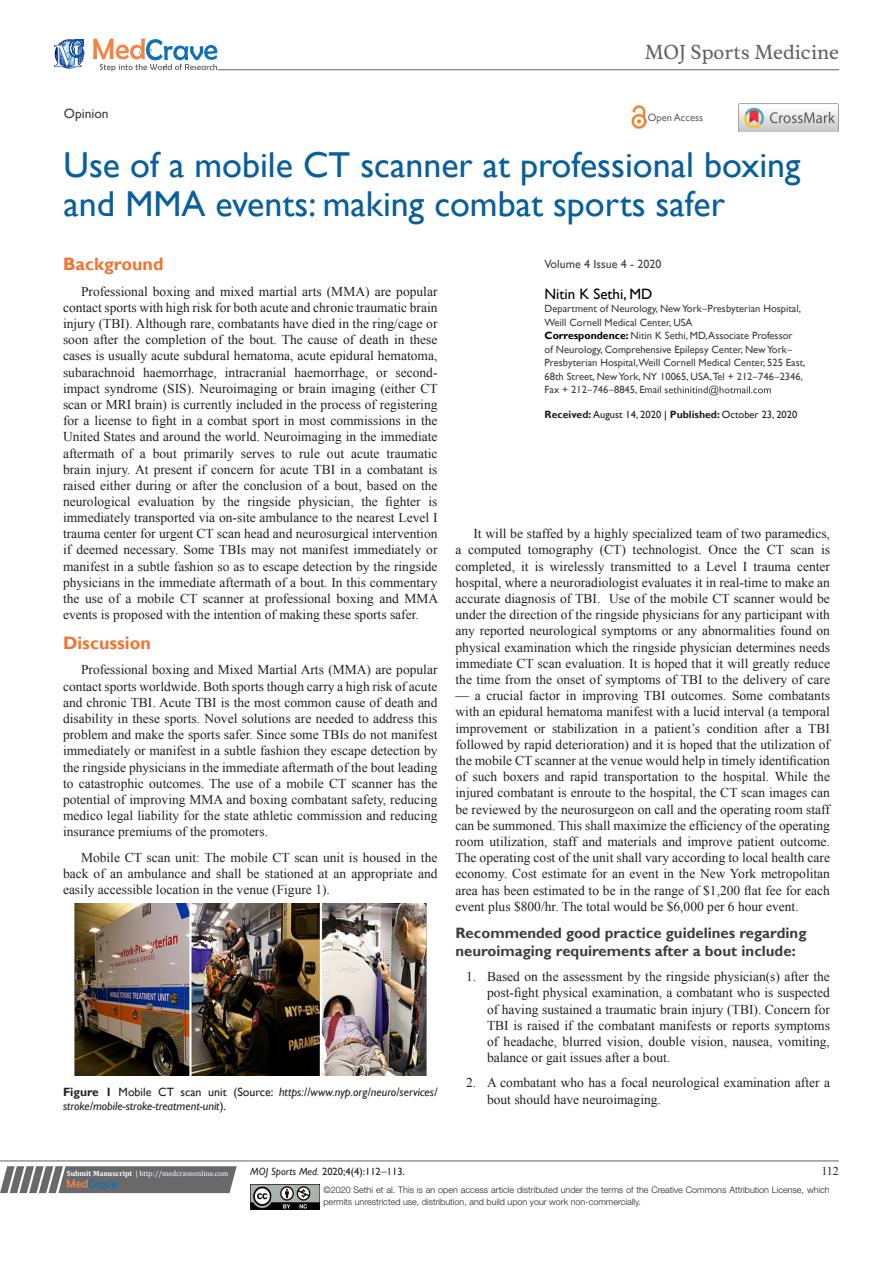
<style>
.page{position:relative;width:893px;height:1263px;background:#fff}
.page>*{position:absolute;margin:0;border:0;box-sizing:border-box;transform-origin:0 0}
.t1{font:36px/39px "Gill Sans";color:#085f9c}
.t2{font:18.6px "Musee";color:#636366}
.t3{font:700 18px "Gill Sans";color:#f37331}
.t4{font:700 15px/18px "Gill Sans";color:#3e3e3f}
.t5{font:15px "Gill Sans";color:#000}
.t6{font:13.5px/16.2px "Times New Roman";color:#231f20;text-align:justify}
.t7{font:13.5px "Gill Sans";color:#3e3e3f}
.t8{font:italic 12px/14.4px "Gill Sans";color:#231f20}
.t9{font:12px "Gill Sans";color:#3e3e3f}
.t10{font:12px "Times New Roman";color:#231f20}
.t11{font:10.5px/13.5px "Gill Sans";color:#3e3e3f}
.t12{font:10.5px "Gill Sans";color:#231f20}
.t13{font:10.5px "Gill Sans";color:#636366}
.t14{font:300 9px/12px "Helvetica Neue LT Std";color:#231f20}
.t15{font:7.5px "Cambria";color:#fff}
.s1{font-family:"Cambria Math"}
.s2{font-weight:700;color:#000}
.s3{font-weight:700}
.s4{color:#000}
.s5{font-weight:700;font-style:normal}
.s6{font-style:normal}
.s7{font-style:italic}
.s8{font-family:"Times New Roman";font-size:12px}
</style>
<div class="page">
<svg style="left:0;top:1166px;width:237px;height:27px;background:#78787a"></svg>
<hr style="left:0;top:1161px;width:839px;height:1px;background:#626465">
<img style="left:250px;top:1185px;width:69px;height:24px">
<svg style="left:665px;top:386px;width:106px;height:9px"></svg>
<svg style="left:54px;top:39px;width:30px;height:30px"></svg>
<svg style="left:93px;top:38px;width:124px;height:33px"></svg>
<hr style="left:218px;top:70px;width:621px;height:1px;background:#626465">
<img style="left:631px;top:105px;width:16px;height:24px">
<img style="left:739px;top:104px;width:99px;height:28px">
<img style="left:75px;top:903px;width:351px;height:173px">
<p class="t2" style="left:645px;top:41px;width:196px">MOJ Sports Medicine</p>
<p class="t7" style="left:64px;top:105px;width:46px">Opinion</p>
<p class="t13" style="left:648px;top:112px;width:57px">Open Access</p>
<p class="t1" style="left:64px;top:146px;width:738px">Use of a mobile CT scanner at professional boxing and MMA events: making combat sports safer</p>
<p class="t9" style="left:545px;top:257px;width:118px">Volume 4 Issue 4 - 2020</p>
<p class="t5" style="left:545px;top:285px;width:109px">Nitin K Sethi, MD</p>
<p class="t11" style="left:545px;top:302px;width:258px">Department of Neurology, New York<span class="s1">‒</span>Presbyterian Hospital,<br>Weill Cornell Medical Center, USA</p>
<p class="t11" style="left:545px;top:329px;width:262px"><span class="s2">Correspondence:</span> Nitin K Sethi, MD, Associate Professor<br>of Neurology, Comprehensive Epilepsy Center, New York<span class="s1">‒ </span>Presbyterian Hospital,Weill Cornell Medical Center, 525 East, 68th Street, New York, NY 10065, USA,Tel + 212<span class="s1">‒</span>746<span class="s1">‒</span>2346, Fax + 212<span class="s1">‒</span>746<span class="s1">‒</span>8845, Email</p>
<p class="t12" style="left:545px;top:409px;width:254px"><span class="s3">Received:</span> August 14, 2020 <span class="s4">|</span> <span class="s3">Published:</span> October 23, 2020</p>
<p class="t3" style="left:63px;top:253px;width:102px">Background</p>
<p class="t6" style="left:63px;top:283px;width:376px;text-indent:18px">Professional boxing and mixed martial arts (MMA) are popular contact sports with high risk for both acute and chronic traumatic brain injury (TBI). Although rare, combatants have died in the ring/cage or soon after the completion of the bout. The cause of death in these cases is usually acute subdural hematoma, acute epidural hematoma, subarachnoid haemorrhage, intracranial haemorrhage, or second&shy;impact syndrome (SIS). Neuroimaging or brain imaging (either CT scan or MRI brain) is currently included in the process of registering for a license to fight in a combat sport in most commissions in the United States and around the world. Neuroimaging in the immediate aftermath of a bout primarily serves to rule out acute traumatic brain injury. At present if concern for acute TBI in a combatant is raised either during or after the conclusion of a bout, based on the neurological evaluation by the ringside physician, the fighter is immediately transported via on-site ambulance to the nearest Level I</p>
<p class="t6" style="left:63px;top:525px;width:377px">trauma center for urgent CT scan head and neurosurgical intervention if deemed necessary. Some TBIs may not manifest immediately or manifest in a subtle fashion so as to escape detection by the ringside physicians in the immediate aftermath of a bout. In this commentary the use of a mobile CT scanner at professional boxing and MMA events is proposed with the intention of making these sports safer.</p>
<p class="t3" style="left:63px;top:632px;width:89px">Discussion</p>
<p class="t6" style="left:63px;top:662px;width:376px;text-indent:18px">Professional boxing and Mixed Martial Arts (MMA) are popular contact sports worldwide. Both sports though carry a high risk of acute and chronic TBI. Acute TBI is the most common cause of death and disability in these sports. Novel solutions are needed to address this problem and make the sports safer. Since some TBIs do not manifest immediately or manifest in a subtle fashion they escape detection by the ringside physicians in the immediate aftermath of the bout leading to catastrophic outcomes. The use of a mobile CT scanner has the potential of improving MMA and boxing combatant safety, reducing medico legal liability for the state athletic commission and reducing insurance premiums of the promoters.</p>
<p class="t6" style="left:63px;top:849px;width:376px;text-indent:18px">Mobile CT scan unit: The mobile CT scan unit is housed in the back of an ambulance and shall be stationed at an appropriate and easily accessible location in the venue (Figure 1).</p>
<p class="t8" style="left:63px;top:1085px;width:376px"><span class="s5">Figure 1</span> <span class="s6">Mobile CT scan unit (Source:</span> https://www.nyp.org/neuro/services/ stroke/mobile-stroke-treatment-unit<span class="s6">).</span></p>
<p class="t6" style="left:455px;top:525px;width:376px;text-indent:18px">It will be staffed by a highly specialized team of two paramedics, a computed tomography (CT) technologist. Once the CT scan is completed, it is wirelessly transmitted to a Level I trauma center hospital, where a neuroradiologist evaluates it in real-time to make an accurate diagnosis of TBI. Use of the mobile CT scanner would be under the direction of the ringside physicians for any participant with any reported neurological symptoms or any abnormalities found on physical examination which the ringside physician determines needs immediate CT scan evaluation. It is hoped that it will greatly reduce the time from the onset of symptoms of TBI to the delivery of care</p>
<p class="t6" style="left:455px;top:687px;width:376px">— a crucial factor in improving TBI outcomes. Some combatants with an epidural hematoma manifest with a lucid interval (a temporal improvement or stabilization in a patient’s condition after a TBI followed by rapid deterioration) and it is hoped that the utilization of the mobile CT scanner at the venue would help in timely identification of such boxers and rapid transportation to the hospital. While the injured combatant is enroute to the hospital, the CT scan images can be reviewed by the neurosurgeon on call and the operating room staff can be summoned. This shall maximize the efficiency of the operating room utilization, staff and materials and improve patient outcome.<br>The operating cost of the unit shall vary according to local health care economy. Cost estimate for an event in the New York metropolitan area has been estimated to be in the range of $1,200 flat fee for each event plus $800/hr. The total would be $6,000 per 6 hour event.</p>
<p class="t4" style="left:455px;top:924px;width:352px">Recommended good practice guidelines regarding neuroimaging requirements after a bout include:</p>
<p class="t6" style="left:487px;top:968px;width:344px;text-indent:-21px">1. Based on the assessment by the ringside physician(s) after the post-fight physical examination, a combatant who is suspected of having sustained a traumatic brain injury (TBI). Concern for TBI is raised if the combatant manifests or reports symptoms of headache, blurred vision, double vision, nausea, vomiting, balance or gait issues after a bout.</p>
<p class="t6" style="left:487px;top:1074px;width:344px;text-indent:-21px">2. A combatant who has a focal neurological examination after a bout should have neuroimaging.</p>
<p class="t15" style="left:67px;top:1169px;width:163px"><span class="s3">Submit Manuscript</span> | http://medcraveonline.com</p>
<p class="t12" style="left:250px;top:1165px;width:156px"><span class="s7">MOJ Sports Med.</span> 2020;4(4):112<span class="s8">‒</span>113.</p>
<p class="t10" style="left:821px;top:1163px;width:19px">112</p>
<p class="t14" style="left:323px;top:1183px;width:508px">©2020 Sethi et al. This is an open access article distributed under the terms of the Creative Commons Attribution License, which permits unrestricted use, distribution, and build upon your work non-commercially.</p>
</div>
